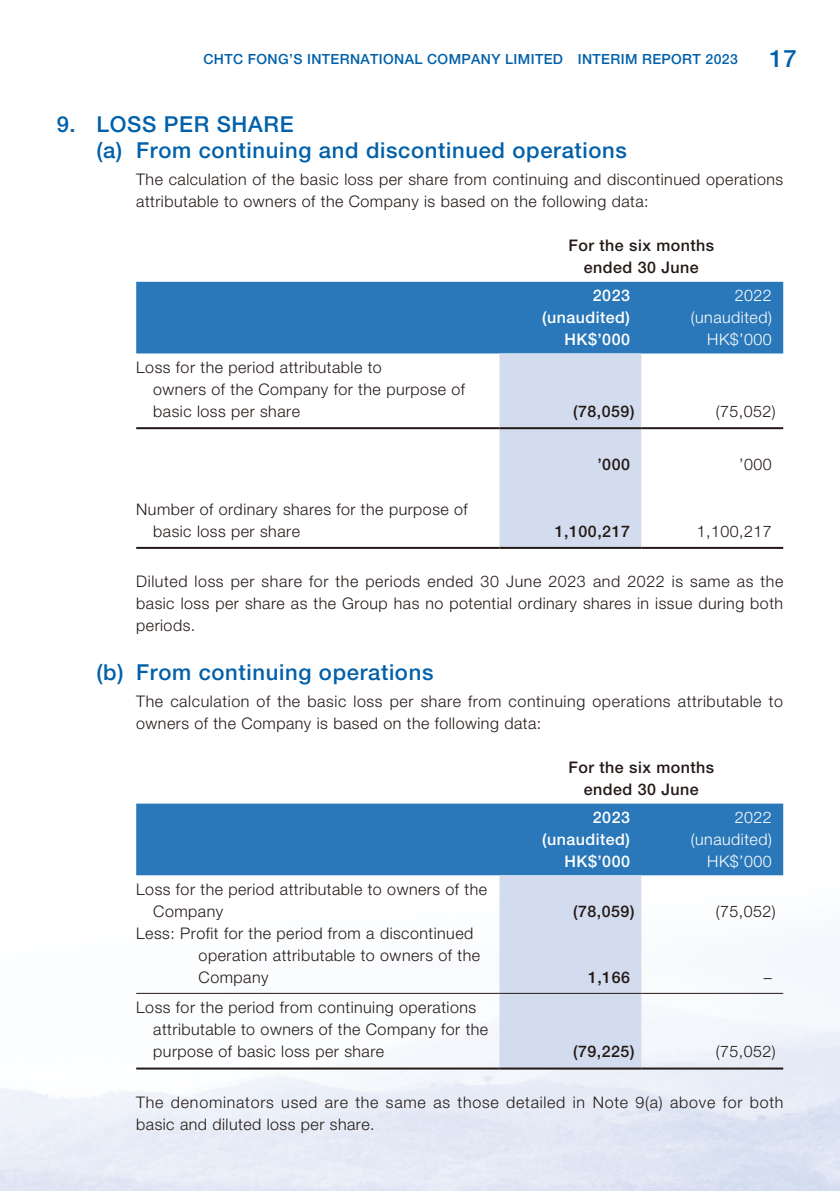
<style>
.page{position:relative;width:840px;height:1191px;background:#fff}
.page>*{position:absolute;margin:0;border:0;box-sizing:border-box;transform-origin:0 0}
.t1{font:500 24px "Helvetica Neue LT Std";color:#0060aa}
.t2{font:500 22px/26px "Helvetica Neue LT Std";letter-spacing:.03em;color:#0060aa}
.t3{font:300 16px/22px "Helvetica Neue LT Std";letter-spacing:.03em;color:#231916}
.t4{font:500 16px/22px "Helvetica Neue LT Std";letter-spacing:.03em;color:#231916;text-align:center}
.t5{font:500 16px "Helvetica Neue LT Std";letter-spacing:.03em;color:#fff}
.t6{font:300 16px "Helvetica Neue LT Std";letter-spacing:.03em;color:#fff}
.t7{font:500 14px "Helvetica Neue LT Std";letter-spacing:.025em;color:#0060aa}
</style>
<div class="page">
<img style="left:0;top:333px;width:839px;height:858px">
<div style="left:136px;top:282px;width:646px;height:71px;background:#2a78b9"></div>
<div style="left:499px;top:353px;width:142px;height:194px;background:#d3dbee"></div>
<hr style="left:136px;top:427px;width:363px;height:2px;background:#231916">
<hr style="left:499px;top:427px;width:142px;height:2px;background:#231916">
<hr style="left:641px;top:427px;width:141px;height:2px;background:#231916">
<hr style="left:136px;top:547px;width:363px;height:2px;background:#231916">
<hr style="left:499px;top:547px;width:142px;height:2px;background:#231916">
<hr style="left:641px;top:547px;width:141px;height:2px;background:#231916">
<div style="left:136px;top:803px;width:646px;height:72px;background:#2a78b9"></div>
<div style="left:499px;top:875px;width:142px;height:192px;background:#d3dbee"></div>
<hr style="left:136px;top:993px;width:363px;height:1px;background:#231916">
<hr style="left:499px;top:993px;width:142px;height:1px;background:#231916">
<hr style="left:641px;top:993px;width:141px;height:1px;background:#231916">
<hr style="left:136px;top:1067px;width:363px;height:2px;background:#231916">
<hr style="left:499px;top:1067px;width:142px;height:2px;background:#231916">
<hr style="left:641px;top:1067px;width:141px;height:2px;background:#231916">
<p class="t7" style="left:203px;top:51px;width:535px">CHTC FONG’S INTERNATIONAL COMPANY LIMITED INTERIM REPORT 2023</p>
<h1 class="t1" style="left:769px;top:44px;width:29px">17</h1>
<h2 class="t2" style="left:96px;top:111px;width:531px;text-indent:-40px">9. LOSS PER SHARE<br>(a) From continuing and discontinued operations</h2>
<p class="t3" style="left:136px;top:168px;width:648px">The calculation of the basic loss per share from continuing and discontinued operations attributable to owners of the Company is based on the following data:</p>
<p class="t4" style="left:568px;top:234px;width:147px">For the six months ended 30 June</p>
<p class="t5" style="left:592px;top:286px;width:39px">2023</p>
<p class="t6" style="left:734px;top:286px;width:39px">2022</p>
<p class="t5" style="left:542px;top:308px;width:89px">(unaudited)</p>
<p class="t6" style="left:690px;top:308px;width:82px">(unaudited)</p>
<p class="t5" style="left:564px;top:330px;width:67px">HK$’000</p>
<p class="t6" style="left:706px;top:330px;width:66px">HK$’000</p>
<p class="t3" style="left:153px;top:356px;width:313px;text-indent:-17px">Loss for the period attributable to<br>owners of the Company for the purpose of basic loss per share</p>
<p class="t4" style="left:573px;top:400px;width:63px">(78,059)</p>
<p class="t3" style="left:715px;top:400px;width:61px">(75,052)</p>
<p class="t4" style="left:597px;top:453px;width:34px">’000</p>
<p class="t3" style="left:738px;top:453px;width:34px">’000</p>
<p class="t3" style="left:153px;top:497px;width:316px;text-indent:-17px">Number of ordinary shares for the purpose of basic loss per share</p>
<p class="t4" style="left:554px;top:519px;width:77px">1,100,217</p>
<p class="t3" style="left:696px;top:519px;width:77px">1,100,217</p>
<p class="t3" style="left:136px;top:570px;width:648px;text-align:justify">Diluted loss per share for the periods ended 30 June 2023 and 2022 is same as the basic loss per share as the Group has no potential ordinary shares in issue during both periods.</p>
<h2 class="t2" style="left:96px;top:658px;width:338px">(b) From continuing operations</h2>
<p class="t3" style="left:136px;top:690px;width:648px">The calculation of the basic loss per share from continuing operations attributable to owners of the Company is based on the following data:</p>
<p class="t4" style="left:568px;top:756px;width:147px">For the six months ended 30 June</p>
<p class="t5" style="left:592px;top:807px;width:39px">2023</p>
<p class="t6" style="left:734px;top:807px;width:39px">2022</p>
<p class="t5" style="left:542px;top:829px;width:89px">(unaudited)</p>
<p class="t6" style="left:690px;top:829px;width:82px">(unaudited)</p>
<p class="t5" style="left:564px;top:851px;width:67px">HK$’000</p>
<p class="t6" style="left:706px;top:851px;width:66px">HK$’000</p>
<p class="t3" style="left:153px;top:877px;width:335px;text-indent:-17px">Loss for the period attributable to owners of the<br>Company</p>
<p class="t4" style="left:573px;top:899px;width:63px">(78,059)</p>
<p class="t3" style="left:715px;top:899px;width:61px">(75,052)</p>
<p class="t3" style="left:198px;top:921px;width:283px;text-indent:-62px">Less: Profit for the period from a discontinued operation attributable to owners of the<br>Company</p>
<p class="t4" style="left:587px;top:965px;width:43px">1,166</p>
<p class="t3" style="left:763px;top:965px;width:9px">–</p>
<p class="t3" style="left:153px;top:996px;width:336px;text-indent:-17px">Loss for the period from continuing operations attributable to owners of the Company for the purpose of basic loss per share</p>
<p class="t4" style="left:573px;top:1040px;width:63px">(79,225)</p>
<p class="t3" style="left:715px;top:1040px;width:61px">(75,052)</p>
<p class="t3" style="left:136px;top:1091px;width:648px">The denominators used are the same as those detailed in Note 9(a) above for both basic and diluted loss per share.</p>
</div>
